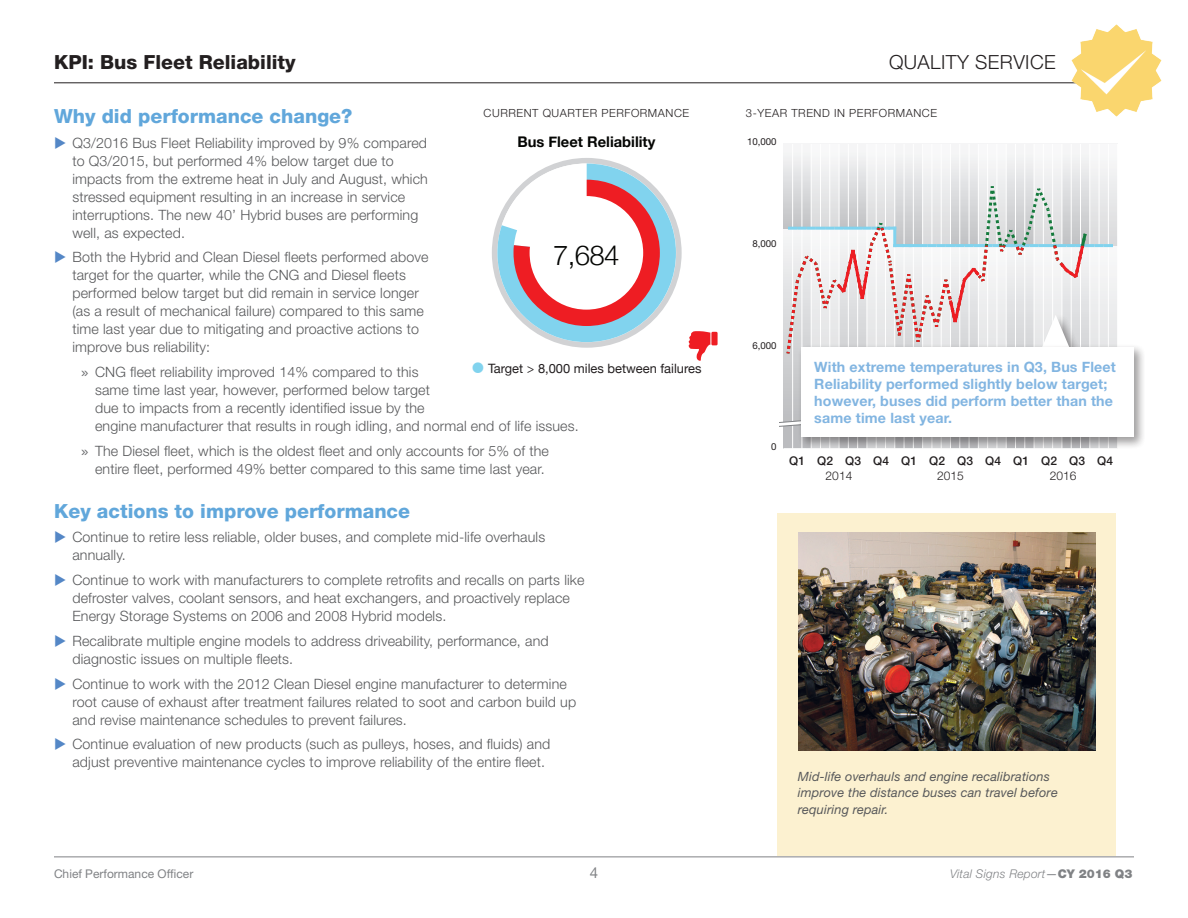
<style>
.page{position:relative;width:1188px;height:918px;background:#fff}
.page>*{position:absolute;margin:0;border:0;box-sizing:border-box;transform-origin:0 0}
.t1{font:300 27.6px "Helvetica Neue";color:#040503}
.Subhead-1{font:800 19.5px "Helvetica Neue";color:#61a7db}
.KPI_Heading{font:800 19.5px "Helvetica Neue";color:#231f20}
.Category{font:300 19.5px "Helvetica Neue";letter-spacing:.02em;color:#231f20}
.t2{font:15px "Helvetica Neue";color:#808285}
.t3{font:700 14.7px "Helvetica Neue";color:#040503}
.t4{font:300 14.25px/18px "Helvetica Neue";letter-spacing:.01em;color:#57585a}
.KPI_Headline{font:700 14.25px/17.1px "Helvetica Neue";letter-spacing:.01em;color:#82b5e1}
.t5{font:12.9px "Helvetica Neue";color:#231f20}
.t6{font:italic 12.75px/16.5px "Helvetica Neue";letter-spacing:.01em;color:#57585a}
.t7{font:500 12px/14.4px "Helvetica Neue";color:#231f20;text-align:center}
.t8{font:italic 300 12px "Helvetica Neue";letter-spacing:.02em;color:#808285}
.t9{font:12px "Helvetica Neue";color:#808285}
.Subhead-3{font:300 11.25px "Helvetica Neue";letter-spacing:.05em;color:#231f20}
.t10{font:9.6px "Helvetica Neue";color:#231f20}
.t11{font:7.5px "Helvetica Neue";color:#231f20}
.s1{font-family:"Myriad Pro";font-weight:400;color:#6c6d70}
.s2{font-family:"Myriad Pro"}
.s3{font-weight:300}
.s4{font-weight:400}
.s5{font-weight:900;font-style:normal}
</style>
<div class="page">
<hr style="left:54px;top:82px;width:1080px;height:1px;background:#231f20">
<svg style="left:492px;top:158px;width:190px;height:190px"></svg>
<div style="left:530px;top:196px;width:113px;height:114px;background:#fff;border-radius:50%"></div>
<svg style="left:689px;top:331px;width:29px;height:30px"></svg>
<img style="left:1062px;top:24px;width:100px;height:93px">
<svg style="left:783px;top:228px;width:14px;height:220px"></svg>
<svg style="left:783px;top:152px;width:84px;height:76px"></svg>
<svg style="left:896px;top:154px;width:82px;height:31px"></svg>
<svg style="left:1007px;top:154px;width:82px;height:31px"></svg>
<div style="left:978px;top:144px;width:28px;height:305px;background:#f5f5f5"></div>
<div style="left:923px;top:144px;width:28px;height:305px;background:#f5f5f5"></div>
<svg style="left:1091px;top:164px;width:26px;height:149px"></svg>
<div style="left:1034px;top:144px;width:28px;height:305px;background:#f4f4f5"></div>
<div style="left:867px;top:144px;width:28px;height:305px;background:#f3f3f4"></div>
<div style="left:811px;top:144px;width:28px;height:305px;background:#f3f3f4"></div>
<hr style="left:792px;top:144px;width:1px;height:305px;background:#fff">
<hr style="left:802px;top:144px;width:1px;height:305px;background:#fff">
<hr style="left:811px;top:144px;width:1px;height:305px;background:#fff">
<hr style="left:820px;top:144px;width:1px;height:305px;background:#fff">
<hr style="left:830px;top:144px;width:1px;height:305px;background:#fff">
<hr style="left:839px;top:144px;width:1px;height:305px;background:#fff">
<hr style="left:848px;top:144px;width:1px;height:305px;background:#fff">
<hr style="left:857px;top:144px;width:1px;height:305px;background:#fff">
<hr style="left:867px;top:144px;width:1px;height:305px;background:#fff">
<hr style="left:876px;top:144px;width:1px;height:305px;background:#fff">
<hr style="left:885px;top:144px;width:1px;height:305px;background:#fff">
<hr style="left:904px;top:144px;width:1px;height:305px;background:#fff">
<hr style="left:913px;top:144px;width:1px;height:305px;background:#fff">
<hr style="left:922px;top:144px;width:1px;height:305px;background:#fff">
<hr style="left:932px;top:144px;width:1px;height:305px;background:#fff">
<hr style="left:941px;top:144px;width:1px;height:305px;background:#fff">
<hr style="left:950px;top:144px;width:1px;height:305px;background:#fff">
<hr style="left:960px;top:144px;width:1px;height:305px;background:#fff">
<hr style="left:969px;top:144px;width:1px;height:305px;background:#fff">
<hr style="left:978px;top:144px;width:1px;height:305px;background:#fff">
<hr style="left:987px;top:144px;width:1px;height:305px;background:#fff">
<hr style="left:997px;top:144px;width:1px;height:305px;background:#fff">
<hr style="left:1015px;top:144px;width:1px;height:305px;background:#fff">
<hr style="left:1025px;top:144px;width:1px;height:305px;background:#fff">
<hr style="left:1034px;top:144px;width:1px;height:305px;background:#fff">
<hr style="left:1043px;top:144px;width:1px;height:305px;background:#fff">
<hr style="left:1052px;top:144px;width:1px;height:305px;background:#fff">
<hr style="left:1062px;top:144px;width:1px;height:305px;background:#fff">
<hr style="left:1071px;top:144px;width:1px;height:305px;background:#fff">
<hr style="left:1080px;top:144px;width:1px;height:305px;background:#fff">
<hr style="left:1099px;top:144px;width:1px;height:305px;background:#fff">
<hr style="left:1108px;top:144px;width:1px;height:305px;background:#fff">
<svg style="left:779px;top:395px;width:18px;height:32px"></svg>
<div style="left:797px;top:313px;width:350px;height:137px;background:#231f20;opacity:.25"></div>
<svg style="left:785px;top:185px;width:328px;height:169px"></svg>
<div style="left:797px;top:344px;width:350px;height:105px;background:#231f20;opacity:.25"></div>
<div style="left:801px;top:347px;width:333px;height:90px;background:#fff"></div>
<div style="left:778px;top:514px;width:338px;height:342px;background:#fcf1d0"></div>
<img style="left:798px;top:533px;width:298px;height:217px">
<hr style="left:54px;top:856px;width:1080px;height:1px;background:#808285">
<p class="KPI_Heading" style="left:54px;top:50px;width:243px">KPI: Bus Fleet Reliability</p>
<p class="Category" style="left:889px;top:50px;width:168px">QUALITY SERVICE</p>
<p class="Subhead-1" style="left:54px;top:104px;width:300px">Why did performance change?</p>
<p class="Subhead-3" style="left:484px;top:106px;width:207px">CURRENT QUARTER PERFORMANCE</p>
<p class="Subhead-3" style="left:746px;top:106px;width:193px">3-YEAR TREND IN PERFORMANCE</p>
<p class="t4" style="left:72px;top:133px;width:357px">Q3/2016 Bus Fleet Reliability improved by 9% compared to Q3/2015, but performed 4% below target due to impacts from the extreme heat in July and August, which stressed equipment resulting in an increase in service interruptions. The new 40’ Hybrid buses are performing well, as expected.</p>
<p class="t4" style="left:72px;top:248px;width:358px">Both the Hybrid and Clean Diesel fleets performed above target for the quarter, while the CNG and Diesel fleets performed below target but did remain in service longer (as a result of mechanical failure) compared to this same time last year due to mitigating and proactive actions to improve bus reliability:</p>
<p class="t4" style="left:95px;top:363px;width:485px;text-indent:-14px"><span class="s1">»</span> CNG fleet reliability improved 14% compared to this<br>same time last year, however, performed below target<br>due to impacts from a recently identified issue by the<br>engine manufacturer that results in rough idling, and normal end of life issues.</p>
<p class="t4" style="left:81px;top:442px;width:470px;text-align:right"><span class="s1">»</span> The Diesel fleet, which is the oldest fleet and only accounts for 5% of the entire fleet, performed 49% better compared to this same time last year.</p>
<p class="Subhead-1" style="left:54px;top:499px;width:358px">Key actions to improve performance</p>
<p class="t4" style="left:72px;top:528px;width:474px">Continue to retire less reliable, older buses, and complete mid-life overhauls annually.</p>
<p class="t4" style="left:72px;top:571px;width:514px">Continue to work with manufacturers to complete retrofits and recalls on parts like defroster valves, coolant sensors, and heat exchangers, and proactively replace<br>Energy Storage Systems on 2006 and 2008 Hybrid models.</p>
<p class="t4" style="left:72px;top:631px;width:478px">Recalibrate multiple engine models to address driveability, performance, and diagnostic issues on multiple fleets.</p>
<p class="t4" style="left:72px;top:674px;width:505px">Continue to work with the 2012 Clean Diesel engine manufacturer to determine root cause of exhaust after treatment failures related to soot and carbon build up and revise maintenance schedules to prevent failures.</p>
<p class="t4" style="left:72px;top:735px;width:479px">Continue evaluation of new products (such as pulleys, hoses, and fluids) and adjust preventive maintenance cycles to improve reliability of the entire fleet.</p>
<p class="t3" style="left:517px;top:130px;width:140px">Bus Fleet Reliability</p>
<p class="t10" style="left:747px;top:136px;width:31px">10,000</p>
<p class="t10" style="left:752px;top:238px;width:26px">8,000</p>
<p class="t1" style="left:553px;top:233px;width:68px">7,684</p>
<p class="t10" style="left:752px;top:339px;width:26px">6,000</p>
<p class="KPI_Headline" style="left:814px;top:358px;width:303px">With extreme temperatures in Q3, Bus Fleet Reliability performed slightly below target; however, buses did perform better than the same time last year.</p>
<p class="t5" style="left:488px;top:359px;width:215px">Target <span class="s2">&gt;</span> 8,000 miles between failures</p>
<p class="t7" style="left:789px;top:454px;width:101px">Q1 Q2 Q3 Q4<br><span class="s3">2014</span></p>
<p class="t7" style="left:901px;top:454px;width:101px">Q1 Q2 Q3 Q4<br><span class="s3">2015</span></p>
<p class="t7" style="left:1013px;top:454px;width:101px">Q1 Q2 Q3 Q4<br><span class="s3">2016</span></p>
<p class="t11" style="left:788px;top:458px;width:24px">J14Q1</p>
<p class="t11" style="left:797px;top:458px;width:126px">F M AQ2M J JQ3A S OQ4N D J15Q1</p>
<p class="t11" style="left:909px;top:458px;width:126px">F M AQ2M J JQ3A S OQ4N D J16Q1</p>
<p class="t11" style="left:1020px;top:458px;width:100px">F M AQ2M J JQ3A S OQ4N D</p>
<p class="t6" style="left:798px;top:768px;width:262px">Mid-life overhauls and engine recalibrations improve the distance buses can travel before requiring repair.</p>
<p class="t9" style="left:54px;top:866px;width:141px">Chief Performance Officer</p>
<p class="t2" style="left:590px;top:863px;width:10px">4</p>
<p class="t8" style="left:950px;top:866px;width:184px">Vital Signs Report<span class="s4">—</span><span class="s5">CY 2016 Q3</span></p>
</div>
